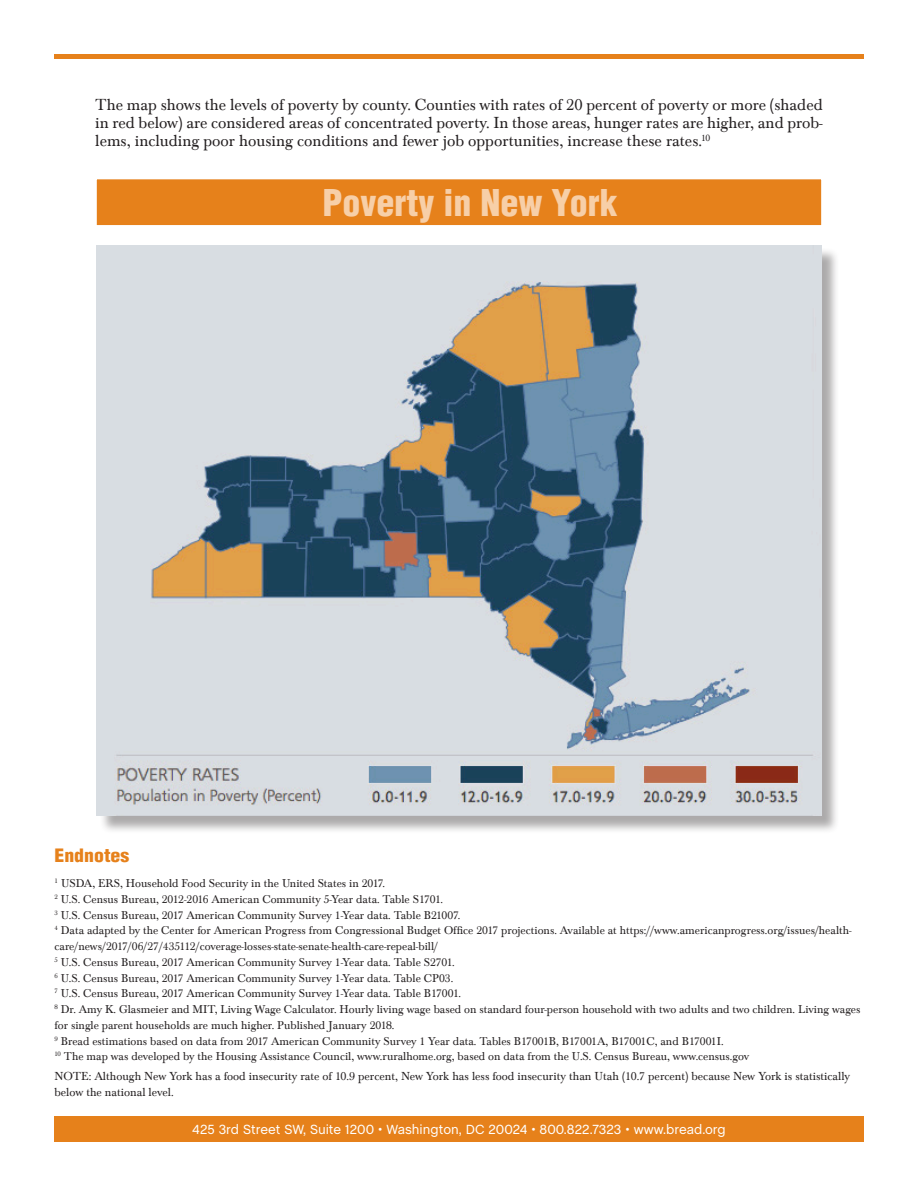
<style>
.page{position:relative;width:918px;height:1188px;background:#fff}
.page>*{position:absolute;margin:0;border:0;box-sizing:border-box;transform-origin:0 0}
.t1{font:900 condensed 36px "Helvetica";color:#f7cfa8}
.Endnote_Head_-_Fact{font:900 condensed 18px "Helvetica";color:#e6811b;scale:1.1 1}
.Body_text_-_Fact_She{font:16.5px/18px "Baskerville Com";color:#231f20;text-align:justify}
.t2{font:13.5px "Chalet";color:#fff}
.Endnotes_-_Fact_shee{font:12px/16.5px "Baskerville Com";color:#231f20}
.Endnotes_-_Fact_shee-2{font:11.7px/15.8px "Baskerville Com";color:#231f20}
</style>
<div class="page">
<div style="left:54px;top:1117px;width:810px;height:25px;background:#e6811b"></div>
<div style="left:95px;top:178px;width:728px;height:49px;background:#e6811b;border:2px solid #fff"></div>
<hr style="left:54px;top:54px;width:810px;height:4px;background:#e6811b">
<div style="left:99px;top:247px;width:741px;height:587px;background:#231f20;opacity:.38"></div>
<img style="left:97px;top:245px;width:724px;height:570px">
<p class="Body_text_-_Fact_She" style="left:95px;top:96px;width:729px">The map shows the levels of poverty by county. Counties with rates of 20 percent of poverty or more (shaded in red below) are considered areas of concentrated poverty. In those areas, hunger rates are higher, and prob&shy;lems, including poor housing conditions and fewer job opportunities, increase these rates.<sup>10</sup></p>
<p class="t1" style="left:323px;top:180px;width:297px">Poverty in New York</p>
<p class="Endnote_Head_-_Fact" style="left:55px;top:845px;width:69px">Endnotes</p>
<p class="Endnotes_-_Fact_shee-2" style="left:55px;top:876px;width:332px"><sup>1</sup> USDA, ERS, Household Food Security in the United States in 2017.</p>
<p class="Endnotes_-_Fact_shee-2" style="left:55px;top:891px;width:390px"><sup>2</sup> U.S. Census Bureau, 2012-2016 American Community 5-Year data. Table S1701.</p>
<p class="Endnotes_-_Fact_shee-2" style="left:55px;top:907px;width:407px"><sup>3</sup> U.S. Census Bureau, 2017 American Community Survey 1-Year data. Table B21007.</p>
<p class="Endnotes_-_Fact_shee-2" style="left:55px;top:923px;width:799px"><sup>4</sup> Data adapted by the Center for American Progress from Congressional Budget Office 2017 projections. Available at https://www.americanprogress.org/issues/health&shy;care/news/2017/06/27/435112/coverage-losses-state-senate-health-care-repeal-bill/</p>
<p class="Endnotes_-_Fact_shee-2" style="left:55px;top:954px;width:402px"><sup>5</sup> U.S. Census Bureau, 2017 American Community Survey 1-Year data. Table S2701.</p>
<p class="Endnotes_-_Fact_shee-2" style="left:55px;top:970px;width:400px"><sup>6</sup> U.S. Census Bureau, 2017 American Community Survey 1-Year data. Table CP03.</p>
<p class="Endnotes_-_Fact_shee-2" style="left:55px;top:986px;width:408px"><sup>7</sup> U.S. Census Bureau, 2017 American Community Survey 1-Year data. Table B17001.</p>
<p class="Endnotes_-_Fact_shee-2" style="left:55px;top:1002px;width:808px"><sup>8</sup> Dr. Amy K. Glasmeier and MIT, Living Wage Calculator. Hourly living wage based on standard four-person household with two adults and two children. Living wages for single parent households are much higher. Published January 2018.</p>
<p class="Endnotes_-_Fact_shee-2" style="left:55px;top:1033px;width:671px"><sup>9</sup> Bread estimations based on data from 2017 American Community Survey 1 Year data. Tables B17001B, B17001A, B17001C, and B17001I.</p>
<p class="Endnotes_-_Fact_shee-2" style="left:55px;top:1049px;width:696px"><sup>10</sup> The map was developed by the Housing Assistance Council, www.ruralhome.org, based on data from the U.S. Census Bureau, www.census.gov</p>
<p class="Endnotes_-_Fact_shee" style="left:55px;top:1068px;width:797px">NOTE: Although New York has a food insecurity rate of 10.9 percent, New York has less food insecurity than Utah (10.7 percent) because New York is statistically below the national level.</p>
<p class="t2" style="left:192px;top:1122px;width:535px">425 3rd Street SW, Suite 1200 • Washington, DC 20024 • 800.822.7323 • www.bread.org</p>
</div>
